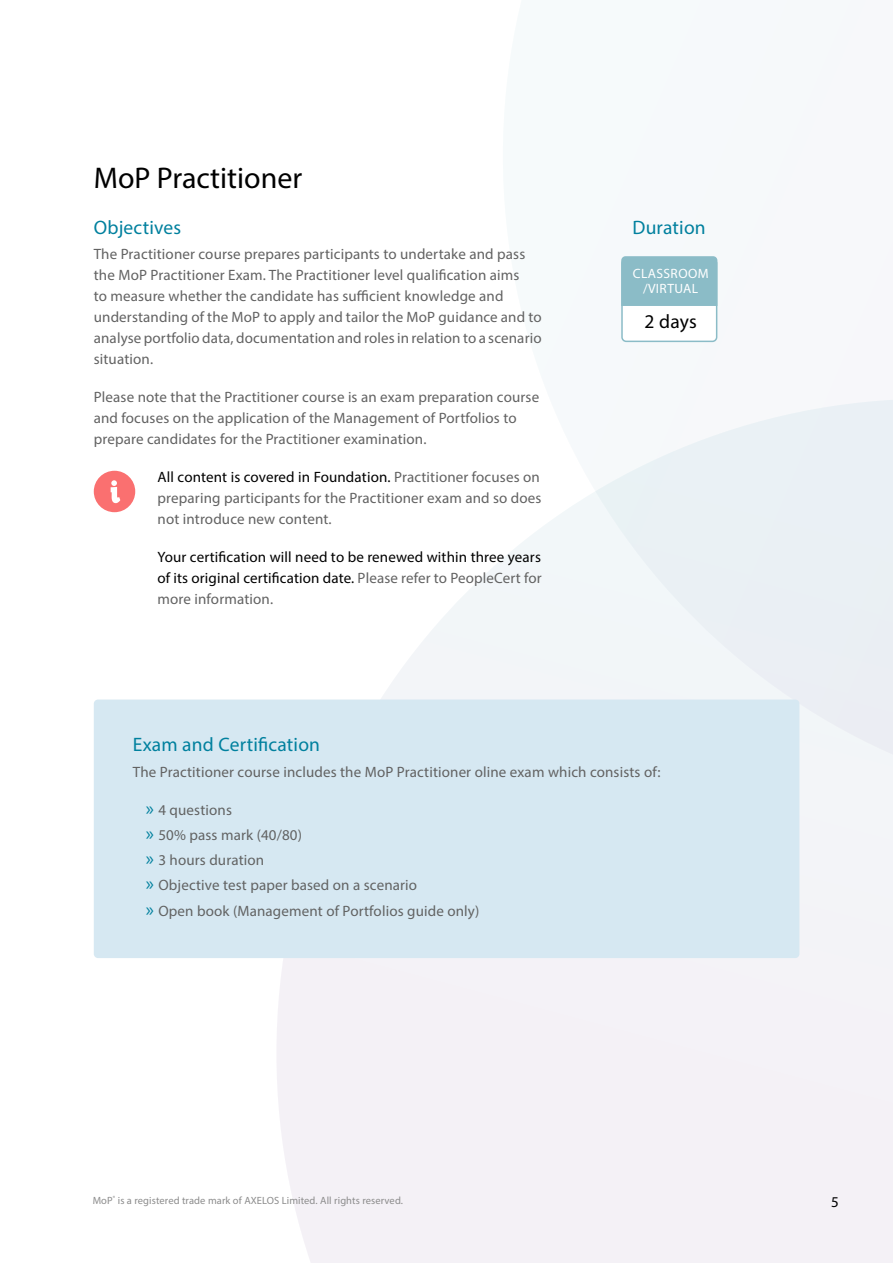
<style>
.page{position:relative;width:893px;height:1263px;background:#fff}
.page>*{position:absolute;margin:0;border:0;box-sizing:border-box;transform-origin:0 0}
.t1{font:30px "Myriad Pro";color:#000}
.t2{font:19.5px "Myriad Pro";letter-spacing:.01em;color:#00809e}
.t3{font:19.5px "Myriad Pro";color:#000}
.t4{font:15px/21px "Myriad Pro";letter-spacing:.01em;color:#626262}
.t5{font:15px/21px "Myriad Pro";letter-spacing:.01em;color:#000;text-align:justify}
.t6{font:15px/25.2px "Myriad Pro";letter-spacing:.01em;color:#626363}
.t7{font:13.5px/15px "Myriad Pro";letter-spacing:.03em;color:#fff;text-align:center}
.t8{font:10.5px "Myriad Pro";letter-spacing:.01em;color:#8c8c8c}
.s1{color:#000}
.s2{color:#626262}
.s3{font-size:19.5px;color:#00809e}
</style>
<div class="page">
<svg style="left:277px;top:400px;width:616px;height:863px"></svg>
<div style="left:94px;top:699px;width:705px;height:259px;background:#d6e8f2;border-radius:4px"></div>
<svg style="left:94px;top:471px;width:41px;height:41px"></svg>
<div style="left:621px;top:258px;width:96px;height:84px;border:2px solid #8bbcc7;border-radius:4px"></div>
<div style="left:621px;top:256px;width:96px;height:50px;background:#8bbcc7"></div>
<h1 class="t1" style="left:94px;top:160px;width:210px">MoP Practitioner</h1>
<h2 class="t2" style="left:94px;top:215px;width:89px">Objectives</h2>
<p class="t4" style="left:94px;top:243px;width:449px">The Practitioner course prepares participants to undertake and pass the MoP Practitioner Exam. The Practitioner level qualification aims<br>to measure whether the candidate has sufficient knowledge and understanding of the MoP to apply and tailor the MoP guidance and to analyse portfolio data, documentation and roles in relation to a scenario situation.</p>
<p class="t4" style="left:94px;top:386px;width:447px">Please note that the Practitioner course is an exam preparation course and focuses on the application of the Management of Portfolios to prepare candidates for the Practitioner examination.</p>
<p class="t4" style="left:158px;top:466px;width:385px;text-align:justify"><span class="s1">All content is covered in Foundation.</span> Practitioner focuses on preparing participants for the Practitioner exam and so does not introduce new content.</p>
<p class="t5" style="left:158px;top:546px;width:386px">Your certification will need to be renewed within three years of its original certification date. <span class="s2">Please refer to PeopleCert for more information.</span></p>
<h2 class="t2" style="left:632px;top:215px;width:75px">Duration</h2>
<p class="t7" style="left:633px;top:266px;width:77px">CLASSROOM /VIRTUAL</p>
<h2 class="t3" style="left:645px;top:309px;width:54px">2 days</h2>
<h2 class="t2" style="left:133px;top:733px;width:189px">Exam and Certification</h2>
<p class="t4" style="left:133px;top:761px;width:529px">The Practitioner course includes the MoP Practitioner oline exam which consists of:</p>
<p class="t6" style="left:146px;top:797px;width:335px"><span class="s3">»</span> 4 questions<br><span class="s3">»</span> 50% pass mark (40/80)<br><span class="s3">»</span> 3 hours duration<br><span class="s3">»</span> Objective test paper based on a scenario<br><span class="s3">»</span> Open book (Management of Portfolios guide only)</p>
<p class="t8" style="left:93px;top:1194px;width:312px">MoP<sup>®</sup> is a registered trade mark of AXELOS Limited. All rights reserved.</p>
<p class="t5" style="left:831px;top:1191px;width:9px">5</p>
</div>
